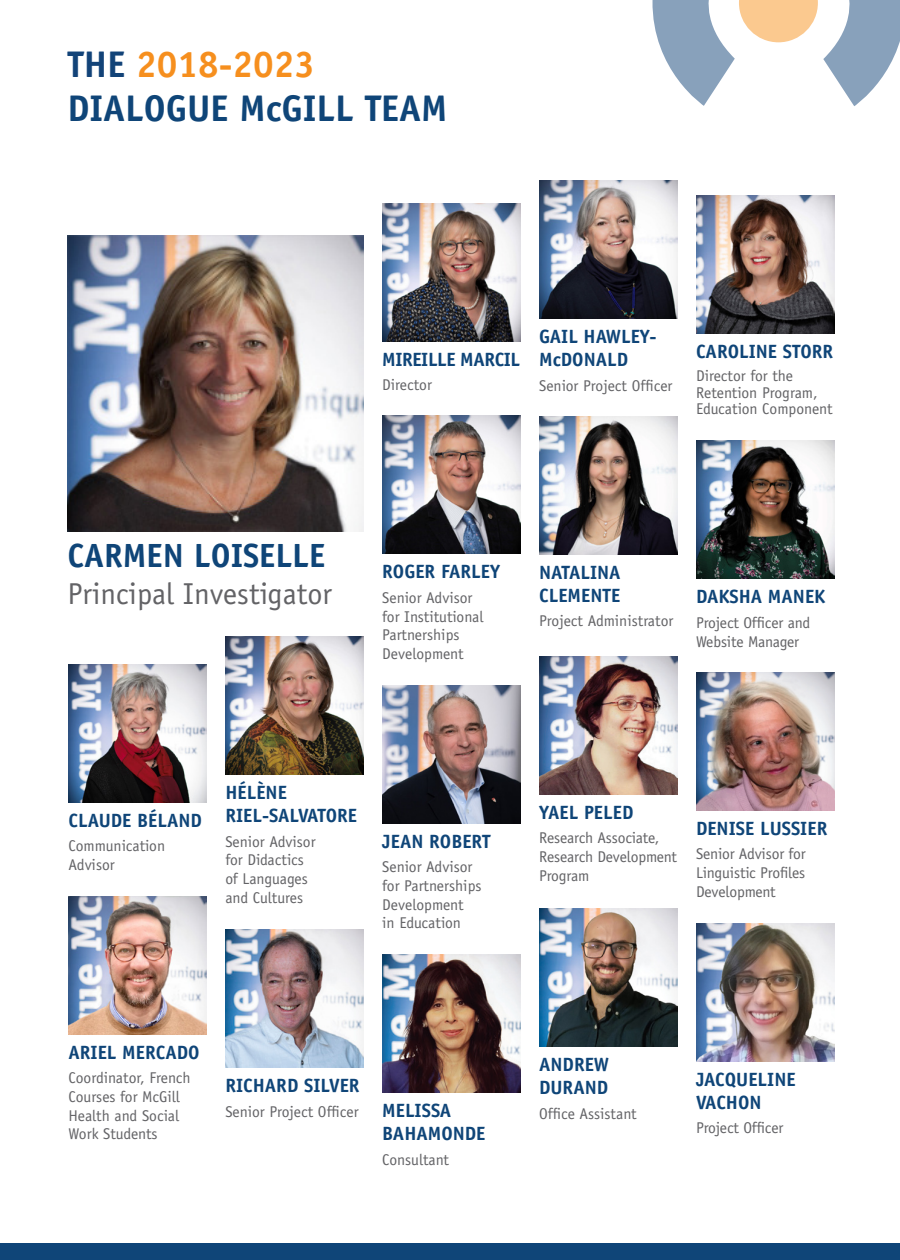
<style>
.page{position:relative;width:900px;height:1260px;background:#fff}
.page>*{position:absolute;margin:0;border:0;box-sizing:border-box;transform-origin:0 0}
.t1{font:700 37.25px "Officina Sans";color:#0f4578}
.t2{font:700 37.25px "Officina Sans";color:#f68f1e}
.t3{font:700 33.5px "Officina Sans";color:#0f4578}
.t4{font:30.25px "Officina Sans";color:#636366}
.t5{font:700 19.25px/23px "Officina Sans";color:#0f4578}
.t6{font:700 19.25px "Officina Sans";letter-spacing:-.02em;color:#0f4578}
.t7{font:15.5px/18.8px "Officina Sans";color:#636366}
.s1{color:#124378}
</style>
<div class="page">
<div style="left:0;top:1244px;width:900px;height:16px;background:#0f4578"></div>
<img style="left:67px;top:236px;width:296px;height:296px">
<img style="left:382px;top:203px;width:138px;height:138px">
<img style="left:539px;top:181px;width:138px;height:138px">
<img style="left:382px;top:416px;width:138px;height:138px">
<img style="left:382px;top:685px;width:138px;height:138px">
<img style="left:382px;top:955px;width:138px;height:138px">
<img style="left:225px;top:637px;width:138px;height:138px">
<img style="left:225px;top:930px;width:138px;height:138px">
<img style="left:69px;top:664px;width:137px;height:138px">
<img style="left:69px;top:896px;width:137px;height:138px">
<img style="left:539px;top:416px;width:138px;height:138px">
<img style="left:539px;top:656px;width:138px;height:138px">
<img style="left:539px;top:909px;width:138px;height:138px">
<img style="left:696px;top:441px;width:138px;height:138px">
<img style="left:696px;top:672px;width:138px;height:138px">
<img style="left:696px;top:923px;width:138px;height:138px">
<img style="left:696px;top:196px;width:138px;height:138px">
<svg style="left:652px;top:0;width:248px;height:106px"></svg>
<p class="t2" style="left:68px;top:41px;width:249px"><span class="s1">THE</span> 2018-2023</p>
<p class="t1" style="left:68px;top:86px;width:381px">DIALOGUE McGILL TEAM</p>
<p class="t6" style="left:382px;top:347px;width:139px">MIREILLE MARCIL</p>
<p class="t7" style="left:382px;top:376px;width:51px">Director</p>
<p class="t5" style="left:539px;top:325px;width:119px">GAIL HAWLEY-<br>McDONALD</p>
<p class="t7" style="left:539px;top:376px;width:135px">Senior Project Officer</p>
<p class="t5" style="left:696px;top:340px;width:139px">CAROLINE STORR</p>
<p class="t7" style="left:696px;top:367px;width:123px;line-height:16.8px">Director for the<br>Retention Program,</p>
<p class="t7" style="left:696px;top:400px;width:138px">Education Component</p>
<p class="t3" style="left:68px;top:535px;width:259px">CARMEN LOISELLE</p>
<p class="t4" style="left:68px;top:576px;width:266px">Principal Investigator</p>
<p class="t5" style="left:382px;top:560px;width:119px">ROGER FARLEY</p>
<p class="t7" style="left:382px;top:588px;width:103px">Senior Advisor for Institutional<br>Partnerships<br>Development</p>
<p class="t5" style="left:539px;top:561px;width:83px">NATALINA<br>CLEMENTE</p>
<p class="t7" style="left:539px;top:612px;width:136px">Project Administrator</p>
<p class="t5" style="left:696px;top:585px;width:131px">DAKSHA MANEK</p>
<p class="t7" style="left:696px;top:613px;width:116px">Project Officer and<br>Website Manager</p>
<p class="t5" style="left:69px;top:809px;width:135px">CLAUDE BÉLAND</p>
<p class="t7" style="left:69px;top:837px;width:98px">Communication<br>Advisor</p>
<p class="t5" style="left:225px;top:781px;width:133px">HÉLÈNE<br>RIEL-SALVATORE</p>
<p class="t7" style="left:225px;top:832px;width:92px">Senior Advisor for Didactics of Languages and Cultures</p>
<p class="t5" style="left:382px;top:829px;width:110px">JEAN ROBERT</p>
<p class="t7" style="left:382px;top:858px;width:101px">Senior Advisor for Partnerships<br>Development<br>in Education</p>
<p class="t5" style="left:69px;top:1040px;width:133px">ARIEL MERCADO</p>
<p class="t7" style="left:69px;top:1068px;width:124px">Coordinator, French<br>Courses for McGill<br>Health and Social<br>Work Students</p>
<p class="t5" style="left:225px;top:1074px;width:136px">RICHARD SILVER</p>
<p class="t7" style="left:225px;top:1102px;width:135px">Senior Project Officer</p>
<p class="t5" style="left:382px;top:1099px;width:105px">MELISSA<br>BAHAMONDE</p>
<p class="t7" style="left:382px;top:1150px;width:68px">Consultant</p>
<p class="t5" style="left:539px;top:801px;width:96px">YAEL PELED</p>
<p class="t7" style="left:539px;top:829px;width:139px">Research Associate,<br>Research Development<br>Program</p>
<p class="t5" style="left:696px;top:817px;width:133px">DENISE LUSSIER</p>
<p class="t7" style="left:696px;top:845px;width:111px;text-align:justify">Senior Advisor for Linguistic Profiles Development</p>
<p class="t5" style="left:539px;top:1053px;width:72px">ANDREW<br>DURAND</p>
<p class="t7" style="left:539px;top:1104px;width:99px">Office Assistant</p>
<p class="t5" style="left:696px;top:1068px;width:101px">JACQUELINE<br>VACHON</p>
<p class="t7" style="left:696px;top:1119px;width:89px">Project Officer</p>
</div>
